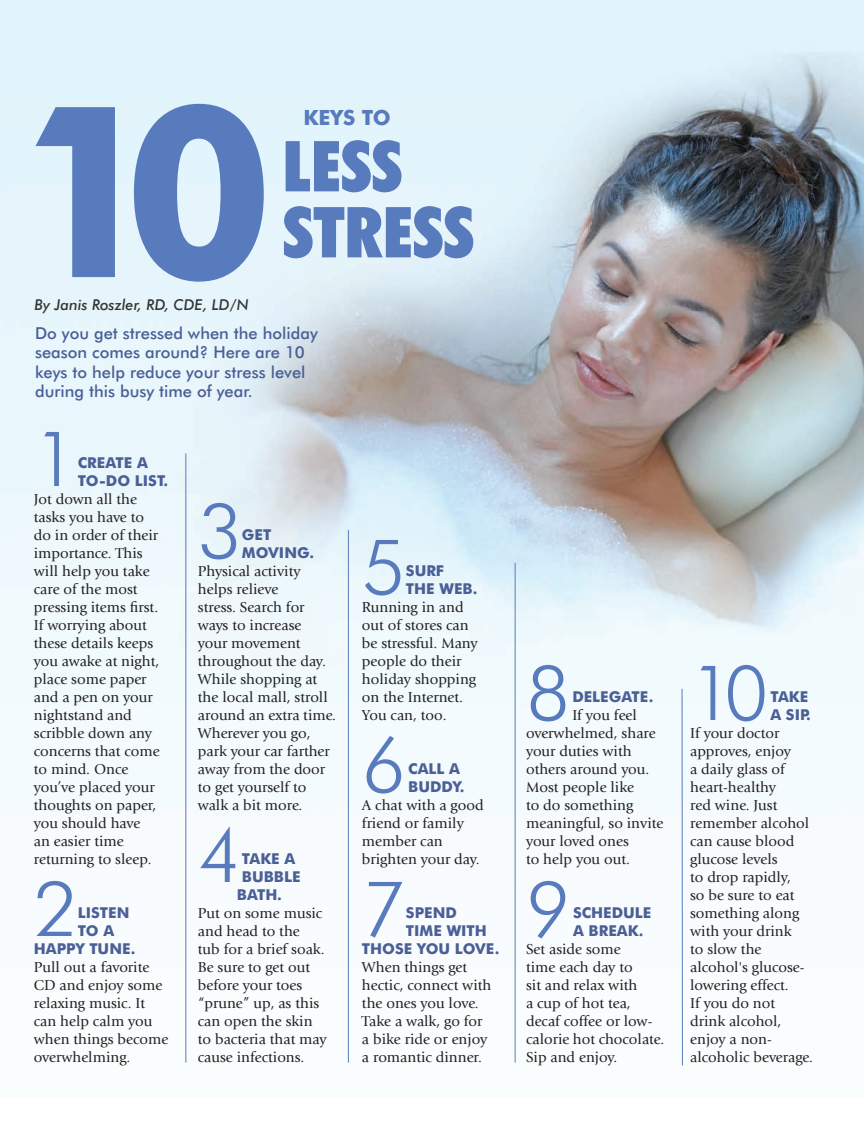
<style>
.page{position:relative;width:864px;height:1134px;background:#fff}
.page>*{position:absolute;margin:0;border:0;box-sizing:border-box;transform-origin:0 0}
.Wlgrns_Title_50ptLig{font:700 240px "Futura BT";color:#587bbe}
.Wlgrns_BC{font:300 76.35px "Futura BT";color:#587bbe}
.Wlgrns_Header{font:300 76.35px "Futura BT";color:#587bbe}
.Wlgrns_Title_50ptLig-2{font:900 condensed 70.5px/66px "Futura BT";color:#587bbe}
.Wlgrns_Title_50ptLig-3{font:700 21px "Futura BT";color:#587bbe}
.Wlgrns_BC_NoIndent{font:500 16.5px/19.5px "Futura BT";color:#4a5f96}
.Wlgrns_BC-2{font:15px/18px "Giovanni";color:#231f20}
.Wlgrns_BC-3{font:700 15px/18px "Futura BT";color:#4a5f96}
.Wlgrns_Header-2{font:700 15px/18px "Futura BT";color:#4a5f96}
.Wlgrns_Author{font:italic 500 15px "Futura BT";color:#333}
</style>
<div class="page">
<img style="left:0;top:0;width:864px;height:1066px">
<hr style="left:682px;top:689px;width:1px;height:376px;background:#587bbe">
<hr style="left:515px;top:563px;width:1px;height:500px;background:#587bbe">
<hr style="left:348px;top:530px;width:1px;height:533px;background:#587bbe">
<hr style="left:185px;top:453px;width:1px;height:610px;background:#587bbe">
<p class="Wlgrns_Title_50ptLig" style="left:15px;top:45px;width:261px">10</p>
<p class="Wlgrns_Author" style="left:34px;top:295px;width:216px">By Janis Roszler, RD, CDE, LD/N</p>
<p class="Wlgrns_Title_50ptLig-3" style="left:303px;top:104px;width:89px">KEYS TO</p>
<p class="Wlgrns_Title_50ptLig-2" style="left:283px;top:133px;width:193px">LESS<br>STRESS</p>
<p class="Wlgrns_BC_NoIndent" style="left:35px;top:323px;width:284px">Do you get stressed when the holiday season comes around? Here are 10 keys to help reduce your stress level during this busy time of year.</p>
<p class="Wlgrns_Header" style="left:34px;top:412px;width:45px">1</p>
<p class="Wlgrns_Header-2" style="left:78px;top:454px;width:92px">CREATE A<br>TO-DO LIST.</p>
<p class="Wlgrns_BC-2" style="left:34px;top:490px;width:127px">Jot down all the tasks you have to do in order of their importance. This will help you take care of the most pressing items first.<br>If worrying about these details keeps you awake at night, place some paper and a pen on your nightstand and scribble down any concerns that come to mind. Once you’ve placed your thoughts on paper, you should have an easier time</p>
<p class="Wlgrns_BC-2" style="left:34px;top:850px;width:120px">returning to sleep.</p>
<p class="Wlgrns_BC" style="left:34px;top:862px;width:45px">2</p>
<p class="Wlgrns_BC-3" style="left:78px;top:904px;width:53px">LISTEN</p>
<p class="Wlgrns_BC-3" style="left:78px;top:922px;width:38px">TO A</p>
<p class="Wlgrns_BC-3" style="left:34px;top:940px;width:103px">HAPPY TUNE.</p>
<p class="Wlgrns_BC-2" style="left:34px;top:958px;width:136px">Pull out a favorite<br>CD and enjoy some relaxing music. It can help calm you when things become overwhelming.</p>
<p class="Wlgrns_BC" style="left:198px;top:484px;width:45px">3</p>
<p class="Wlgrns_BC-3" style="left:242px;top:526px;width:74px">GET<br>MOVING.</p>
<p class="Wlgrns_BC-2" style="left:198px;top:562px;width:140px">Physical activity helps relieve<br>stress. Search for ways to increase<br>your movement throughout the day.<br>While shopping at the local mall, stroll around an extra time.<br>Wherever you go, park your car farther away from the door to get yourself to walk a bit more.</p>
<p class="Wlgrns_BC" style="left:198px;top:808px;width:45px">4</p>
<p class="Wlgrns_BC-3" style="left:242px;top:850px;width:55px">TAKE A</p>
<p class="Wlgrns_BC-3" style="left:242px;top:868px;width:60px">BUBBLE</p>
<p class="Wlgrns_BC-3" style="left:237px;top:886px;width:47px">BATH.</p>
<p class="Wlgrns_BC-2" style="left:198px;top:904px;width:130px">Put on some music and head to the<br>tub for a brief soak.<br>Be sure to get out before your toes “prune” up, as this can open the skin to bacteria that may cause infections.</p>
<p class="Wlgrns_BC" style="left:362px;top:520px;width:45px">5</p>
<p class="Wlgrns_BC-3" style="left:406px;top:562px;width:73px">SURF<br>THE WEB.</p>
<p class="Wlgrns_BC-2" style="left:362px;top:598px;width:117px">Running in and out of stores can be stressful. Many people do their holiday shopping on the Internet.<br>You can, too.</p>
<p class="Wlgrns_BC" style="left:362px;top:718px;width:45px">6</p>
<p class="Wlgrns_BC-3" style="left:408px;top:760px;width:58px">CALL A<br>BUDDY.</p>
<p class="Wlgrns_BC-2" style="left:362px;top:796px;width:123px">A chat with a good friend or family member can brighten your day.</p>
<p class="Wlgrns_BC" style="left:362px;top:862px;width:45px">7</p>
<p class="Wlgrns_BC-3" style="left:406px;top:904px;width:52px">SPEND</p>
<p class="Wlgrns_BC-3" style="left:406px;top:922px;width:83px">TIME WITH</p>
<p class="Wlgrns_BC-3" style="left:362px;top:940px;width:139px">THOSE YOU LOVE.</p>
<p class="Wlgrns_BC-2" style="left:362px;top:958px;width:131px">When things get hectic, connect with the ones you love.<br>Take a walk, go for a bike ride or enjoy a romantic dinner.</p>
<p class="Wlgrns_BC" style="left:526px;top:646px;width:45px">8</p>
<p class="Wlgrns_BC-3" style="left:572px;top:688px;width:83px">DELEGATE.</p>
<p class="Wlgrns_BC-2" style="left:526px;top:706px;width:139px;text-indent:46px">If you feel overwhelmed, share your duties with others around you.<br>Most people like<br>to do something meaningful, so invite your loved ones<br>to help you out.</p>
<p class="Wlgrns_BC" style="left:526px;top:862px;width:45px">9</p>
<p class="Wlgrns_BC-3" style="left:573px;top:904px;width:80px">SCHEDULE<br>A BREAK.</p>
<p class="Wlgrns_BC-2" style="left:526px;top:940px;width:140px">Set aside some<br>time each day to<br>sit and relax with<br>a cup of hot tea, decaf coffee or low&shy;calorie hot chocolate.<br>Sip and enjoy.</p>
<p class="Wlgrns_Header" style="left:690px;top:646px;width:80px">10</p>
<p class="Wlgrns_Header-2" style="left:770px;top:688px;width:42px">TAKE<br>A SIP.</p>
<p class="Wlgrns_BC-2" style="left:690px;top:724px;width:124px">If your doctor approves, enjoy<br>a daily glass of heart-healthy<br>red wine. Just remember alcohol can cause blood glucose levels<br>to drop rapidly,<br>so be sure to eat something along with your drink<br>to slow the alcohol's glucose&shy;lowering effect.<br>If you do not drink alcohol, enjoy a non&shy;alcoholic beverage.</p>
</div>
